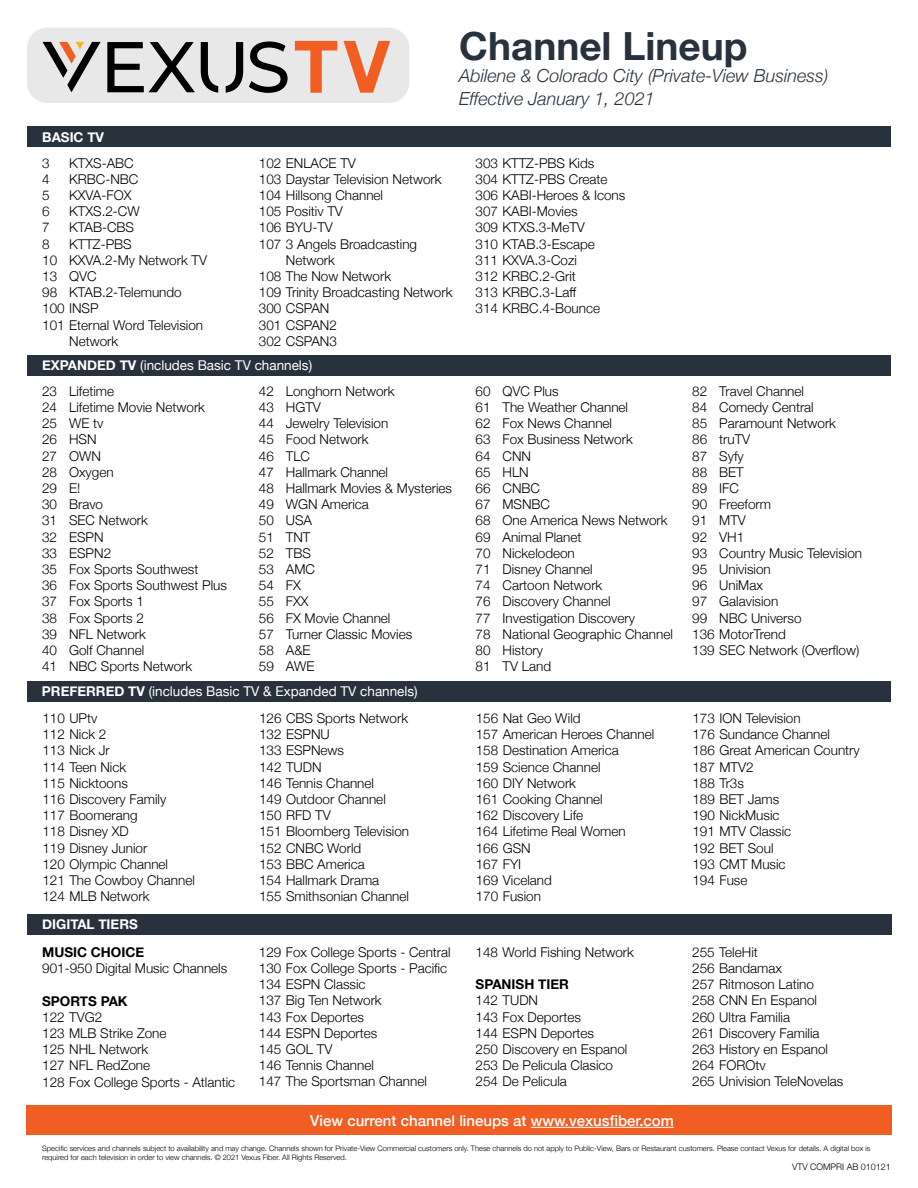
<style>
.page{position:relative;width:918px;height:1188px;background:#fff}
.page>*{position:absolute;margin:0;border:0;box-sizing:border-box;transform-origin:0 0}
.t1{font:700 72.45px "Helvetica Neue";color:#f15d22}
.t2{font:700 38.85px "Helvetica Neue";color:#28323d}
.t3{font:italic 300 18px "Helvetica Neue";color:#28323d}
.t4{font:500 15px "Helvetica Neue";color:#fff}
.t5{font:300 13.5px/16.2px "Helvetica Neue";color:#000}
.t6{font:13.5px "Helvetica Neue";color:#fff}
.t7{font:700 13.5px "Helvetica Neue";color:#000}
.t8{font:700 13.5px "Helvetica Neue";color:#fff}
.t9{font:300 9px "Helvetica Neue";color:#000}
.t10{font:300 7.5px/9px "Helvetica Neue";color:#000}
.s1{font-weight:700}
</style>
<div class="page">
<div style="left:27px;top:28px;width:382px;height:75px;background:#e9e8e9;border-radius:20px"></div>
<div style="left:27px;top:127px;width:864px;height:20px;background:#28323d"></div>
<div style="left:27px;top:355px;width:864px;height:20px;background:#28323d"></div>
<svg style="left:107px;top:42px;width:88px;height:50px"></svg>
<svg style="left:201px;top:42px;width:17px;height:51px"></svg>
<svg style="left:226px;top:42px;width:17px;height:51px"></svg>
<svg style="left:249px;top:41px;width:39px;height:52px"></svg>
<svg style="left:43px;top:42px;width:58px;height:50px"></svg>
<div style="left:26px;top:1105px;width:865px;height:29px;background:#f15d22"></div>
<div style="left:27px;top:681px;width:864px;height:20px;background:#28323d"></div>
<div style="left:27px;top:914px;width:864px;height:20px;background:#28323d"></div>
<hr style="left:531px;top:1127px;width:143px;height:1px;background:#fff">
<p class="t8" style="left:42px;top:127px;width:64px">BASIC TV</p>
<p class="t5" style="left:42px;top:154px;width:9px">3</p>
<p class="t5" style="left:69px;top:154px;width:66px">KTXS-ABC</p>
<p class="t5" style="left:42px;top:170px;width:9px">4</p>
<p class="t5" style="left:69px;top:170px;width:71px">KRBC-NBC</p>
<p class="t5" style="left:42px;top:186px;width:9px">5</p>
<p class="t5" style="left:69px;top:186px;width:64px">KXVA-FOX</p>
<p class="t5" style="left:42px;top:202px;width:9px">6</p>
<p class="t5" style="left:69px;top:202px;width:72px">KTXS.2-CW</p>
<p class="t5" style="left:42px;top:218px;width:9px">7</p>
<p class="t5" style="left:69px;top:218px;width:66px">KTAB-CBS</p>
<p class="t5" style="left:42px;top:235px;width:9px">8</p>
<p class="t5" style="left:69px;top:235px;width:64px">KTTZ-PBS</p>
<p class="t5" style="left:42px;top:251px;width:166px">10 KXVA.2-My Network TV</p>
<p class="t5" style="left:42px;top:267px;width:56px">13 QVC</p>
<p class="t5" style="left:42px;top:283px;width:141px">98 KTAB.2-Telemundo</p>
<p class="t5" style="left:42px;top:299px;width:58px">100 INSP</p>
<p class="t5" style="left:42px;top:316px;width:163px">101 Eternal Word Television</p>
<p class="t5" style="left:69px;top:332px;width:51px">Network</p>
<h1 class="t1" style="left:294px;top:10px;width:97px">TV</h1>
<h2 class="t2" style="left:459px;top:16px;width:290px">Channel Lineup</h2>
<h3 class="t3" style="left:459px;top:62px;width:371px">Abilene &amp; Colorado City (Private-View Business)</h3>
<h3 class="t3" style="left:459px;top:84px;width:197px">Effective January 1, 2021</h3>
<p class="t5" style="left:259px;top:154px;width:99px">102 ENLACE TV</p>
<p class="t5" style="left:259px;top:170px;width:184px">103 Daystar Television Network</p>
<p class="t5" style="left:259px;top:186px;width:126px">104 Hillsong Channel</p>
<p class="t5" style="left:259px;top:202px;width:86px">105 Positiv TV</p>
<p class="t5" style="left:259px;top:218px;width:76px">106 BYU-TV</p>
<p class="t5" style="left:259px;top:235px;width:160px">107 3 Angels Broadcasting</p>
<p class="t5" style="left:286px;top:251px;width:51px">Network</p>
<p class="t5" style="left:259px;top:267px;width:134px">108 The Now Network</p>
<p class="t5" style="left:259px;top:283px;width:195px">109 Trinity Broadcasting Network</p>
<p class="t5" style="left:259px;top:299px;width:72px">300 CSPAN</p>
<p class="t5" style="left:259px;top:316px;width:80px">301 CSPAN2</p>
<p class="t5" style="left:259px;top:332px;width:80px">302 CSPAN3</p>
<p class="t5" style="left:476px;top:154px;width:151px">303 KTTZ-PBS Kids<br>304 KTTZ-PBS Create<br>306 KABI-Heroes &amp; Icons<br>307 KABI-Movies<br>309 KTXS.3-MeTV<br>310 KTAB.3-Escape<br>311 KXVA.3-Cozi<br>312 KRBC.2-Grit<br>313 KRBC.3-Laff<br>314 KRBC.4-Bounce</p>
<p class="t6" style="left:42px;top:356px;width:272px"><span class="s1">EXPANDED TV</span> (includes Basic TV channels)</p>
<p class="t5" style="left:42px;top:382px;width:186px">23 Lifetime<br>24 Lifetime Movie Network<br>25 WE tv<br>26 HSN<br>27 OWN<br>28 Oxygen<br>29 E!<br>30 Bravo<br>31 SEC Network<br>32 ESPN<br>33 ESPN2<br>35 Fox Sports Southwest<br>36 Fox Sports Southwest Plus<br>37 Fox Sports 1<br>38 Fox Sports 2<br>39 NFL Network<br>40 Golf Channel<br>41 NBC Sports Network</p>
<p class="t5" style="left:259px;top:382px;width:195px">42 Longhorn Network<br>43 HGTV<br>44 Jewelry Television<br>45 Food Network<br>46 TLC<br>47 Hallmark Channel<br>48 Hallmark Movies &amp; Mysteries<br>49 WGN America<br>50 USA<br>51 TNT<br>52 TBS<br>53 AMC<br>54 FX<br>55 FXX<br>56 FX Movie Channel<br>57 Turner Classic Movies<br>58 A&amp;E<br>59 AWE</p>
<p class="t5" style="left:476px;top:382px;width:199px">60 QVC Plus<br>61 The Weather Channel<br>62 Fox News Channel<br>63 Fox Business Network<br>64 CNN<br>65 HLN<br>66 CNBC<br>67 MSNBC<br>68 One America News Network<br>69 Animal Planet<br>70 Nickelodeon<br>71 Disney Channel<br>74 Cartoon Network<br>76 Discovery Channel<br>77 Investigation Discovery<br>78 National Geographic Channel<br>80 History<br>81 TV Land</p>
<p class="t5" style="left:692px;top:382px;width:171px">82 Travel Channel<br>84 Comedy Central<br>85 Paramount Network<br>86 truTV<br>87 Syfy<br>88 BET<br>89 IFC<br>90 Freeform<br>91 MTV<br>92 VH1<br>93 Country Music Television<br>95 Univision<br>96 UniMax<br>97 Galavision<br>99 NBC Universo<br>136 MotorTrend<br>139 SEC Network (Overflow)</p>
<p class="t5" style="left:42px;top:709px;width:154px">110 UPtv<br>112 Nick 2<br>113 Nick Jr<br>114 Teen Nick<br>115 Nicktoons<br>116 Discovery Family<br>117 Boomerang<br>118 Disney XD<br>119 Disney Junior<br>120 Olympic Channel<br>121 The Cowboy Channel<br>124 MLB Network</p>
<p class="t5" style="left:259px;top:709px;width:152px">126 CBS Sports Network<br>132 ESPNU<br>133 ESPNews<br>142 TUDN<br>146 Tennis Channel<br>149 Outdoor Channel<br>150 RFD TV<br>151 Bloomberg Television<br>152 CNBC World<br>153 BBC America<br>154 Hallmark Drama<br>155 Smithsonian Channel</p>
<p class="t5" style="left:476px;top:709px;width:180px">156 Nat Geo Wild<br>157 American Heroes Channel<br>158 Destination America<br>159 Science Channel<br>160 DIY Network<br>161 Cooking Channel<br>162 Discovery Life<br>164 Lifetime Real Women<br>166 GSN<br>167 FYI<br>169 Viceland<br>170 Fusion</p>
<p class="t5" style="left:692px;top:709px;width:169px">173 ION Television<br>176 Sundance Channel<br>186 Great American Country<br>187 MTV2<br>188 Tr3s<br>189 BET Jams<br>190 NickMusic<br>191 MTV Classic<br>192 BET Soul<br>193 CMT Music<br>194 Fuse</p>
<p class="t6" style="left:42px;top:682px;width:377px"><span class="s1">PREFERRED TV</span> (includes Basic TV &amp; Expanded TV channels)</p>
<p class="t8" style="left:42px;top:914px;width:97px">DIGITAL TIERS</p>
<p class="t7" style="left:42px;top:942px;width:103px">MUSIC CHOICE</p>
<p class="t5" style="left:42px;top:959px;width:187px">901-950 Digital Music Channels</p>
<p class="t7" style="left:42px;top:990px;width:87px">SPORTS PAK</p>
<p class="t5" style="left:42px;top:1008px;width:195px">122 TVG2<br>123 MLB Strike Zone<br>125 NHL Network<br>127 NFL RedZone<br>128 Fox College Sports - Atlantic</p>
<p class="t5" style="left:259px;top:943px;width:193px">129 Fox College Sports - Central<br>130 Fox College Sports - Pacific<br>134 ESPN Classic<br>137 Big Ten Network<br>143 Fox Deportes<br>144 ESPN Deportes<br>145 GOL TV<br>146 Tennis Channel<br>147 The Sportsman Channel</p>
<p class="t5" style="left:476px;top:943px;width:160px">148 World Fishing Network</p>
<p class="t7" style="left:476px;top:974px;width:95px">SPANISH TIER</p>
<p class="t5" style="left:476px;top:992px;width:153px">142 TUDN<br>143 Fox Deportes<br>144 ESPN Deportes<br>250 Discovery en Espanol<br>253 De Pelicula Clasico<br>254 De Pelicula</p>
<p class="t4" style="left:310px;top:1109px;width:365px">View current channel lineups at www.vexusfiber.com</p>
<p class="t5" style="left:692px;top:943px;width:153px">255 TeleHit<br>256 Bandamax<br>257 Ritmoson Latino<br>258 CNN En Espanol<br>260 Ultra Familia<br>261 Discovery Familia<br>263 History en Espanol<br>264 FOROtv<br>265 Univision TeleNovelas</p>
<p class="t10" style="left:42px;top:1143px;width:830px">Specific services and channels subject to availability and may change. Channels shown for Private-View Commercial customers only. These channels do not apply to Public-View, Bars or Restaurant customers. Please contact Vexus for details. A digital box is required for each television in order to view channels. © 2021 Vexus Fiber. All Rights Reserved.</p>
<p class="t9" style="left:792px;top:1160px;width:100px">VTV COMPRI AB 010121</p>
</div>
